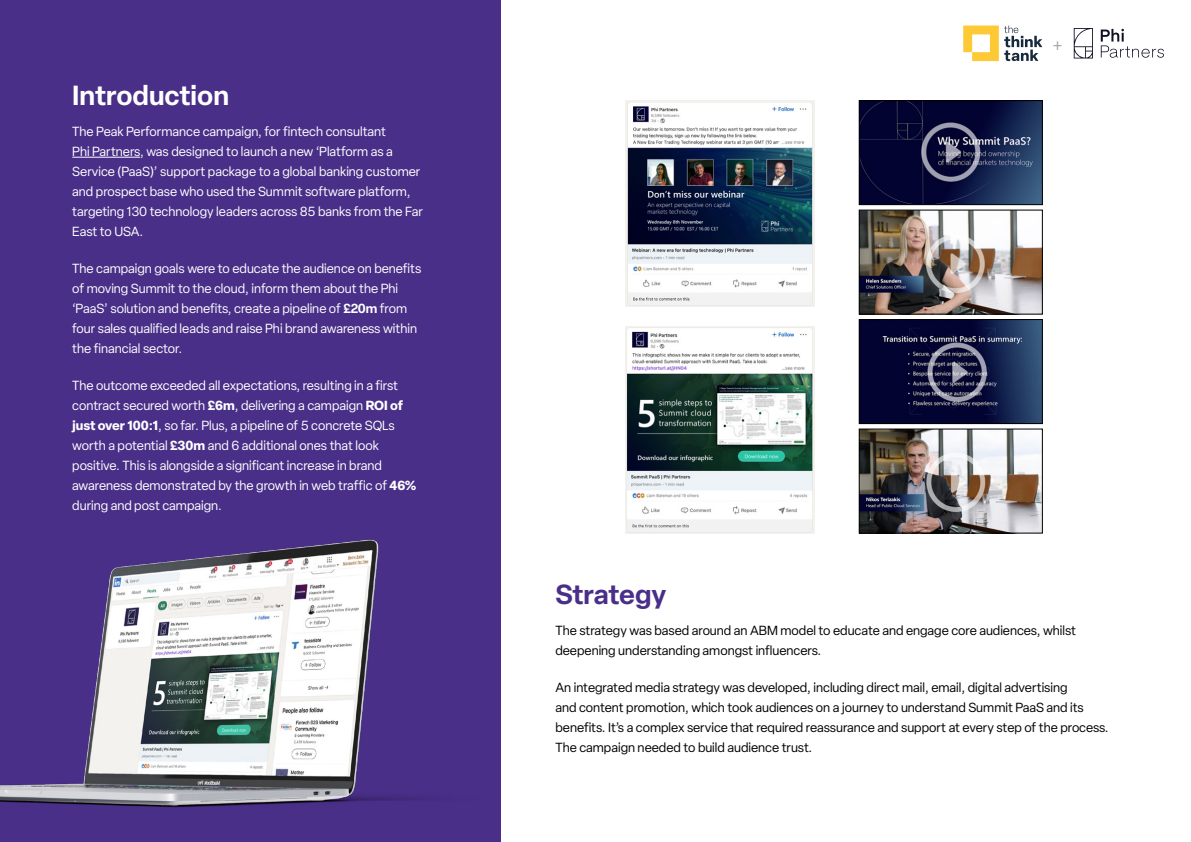
<style>
.page{position:relative;width:1191px;height:842px;background:#fff}
.page>*{position:absolute;margin:0;border:0;box-sizing:border-box;transform-origin:0 0}
.t1{font:600 27.2px "Elza";color:#fff}
.t2{font:600 27.2px "Elza";letter-spacing:-.01em;color:#492f88}
.t3{font:21.5px "Acumin Pro Extra Cond";color:#9ba5ae}
.t4{font:13px/20px "Elza";color:#fff}
.t5{font:13px/20px "Elza";color:#000}
.s1{font-weight:600}
.s2{font-weight:700}
</style>
<div class="page">
<div style="left:0;top:0;width:500px;height:842px;background:#492f88"></div>
<hr style="left:72px;top:157px;width:68px;height:1px;background:#fff">
<img style="left:0;top:539px;width:421px;height:269px">
<svg style="left:963px;top:26px;width:35px;height:35px"></svg>
<svg style="left:1004px;top:26px;width:38px;height:35px"></svg>
<svg style="left:1100px;top:29px;width:64px;height:29px"></svg>
<svg style="left:1073px;top:28px;width:20px;height:30px"></svg>
<img style="left:625px;top:327px;width:189px;height:206px">
<img style="left:625px;top:101px;width:189px;height:205px">
<img style="left:861px;top:321px;width:179px;height:101px">
<div style="left:859px;top:319px;width:183px;height:105px;border:1px solid #000"></div>
<img style="left:861px;top:103px;width:179px;height:100px">
<div style="left:859px;top:101px;width:183px;height:104px;border:1px solid #000"></div>
<img style="left:861px;top:431px;width:179px;height:100px">
<div style="left:859px;top:429px;width:183px;height:104px;border:1px solid #000"></div>
<img style="left:861px;top:212px;width:179px;height:100px">
<div style="left:859px;top:210px;width:183px;height:104px;border:1px solid #000"></div>
<h1 class="t1" style="left:72px;top:76px;width:158px">Introduction</h1>
<p class="t4" style="left:72px;top:121px;width:352px">The Peak Performance campaign, for fintech consultant<br>Phi Partners, was designed to launch a new ‘Platform as a Service (PaaS)’ support package to a global banking customer and prospect base who used the Summit software platform, targeting 130 technology leaders across 85 banks from the Far East to USA.</p>
<p class="t4" style="left:72px;top:258px;width:350px">The campaign goals were to educate the audience on benefits of moving Summit to the cloud, inform them about the Phi ‘PaaS’ solution and benefits, create a pipeline of <span class="s1">£20m</span> from four sales qualified leads and raise Phi brand awareness within the financial sector.</p>
<p class="t4" style="left:72px;top:375px;width:345px">The outcome exceeded all expectations, resulting in a first contract secured worth <span class="s2">£6m</span>, delivering a campaign <span class="s2">ROI of just over 100:1</span>, so far. Plus, a pipeline of 5 concrete SQLs worth a potential <span class="s2">£30m</span> and 6 additional ones that look positive. This is alongside a significant increase in brand awareness demonstrated by the growth in web traffic of <span class="s2">46% </span>during and post campaign.</p>
<h2 class="t3" style="left:1052px;top:31px;width:11px">+</h2>
<h1 class="t2" style="left:555px;top:575px;width:113px">Strategy</h1>
<p class="t5" style="left:555px;top:620px;width:522px">The strategy was based around an ABM model to educate and engage core audiences, whilst deepening understanding amongst influencers.</p>
<p class="t5" style="left:555px;top:677px;width:555px">An integrated media strategy was developed, including direct mail, email, digital advertising<br>and content promotion, which took audiences on a journey to understand Summit PaaS and its benefits. It’s a complex service that required reassurance and support at every step of the process.<br>The campaign needed to build audience trust.</p>
</div>
